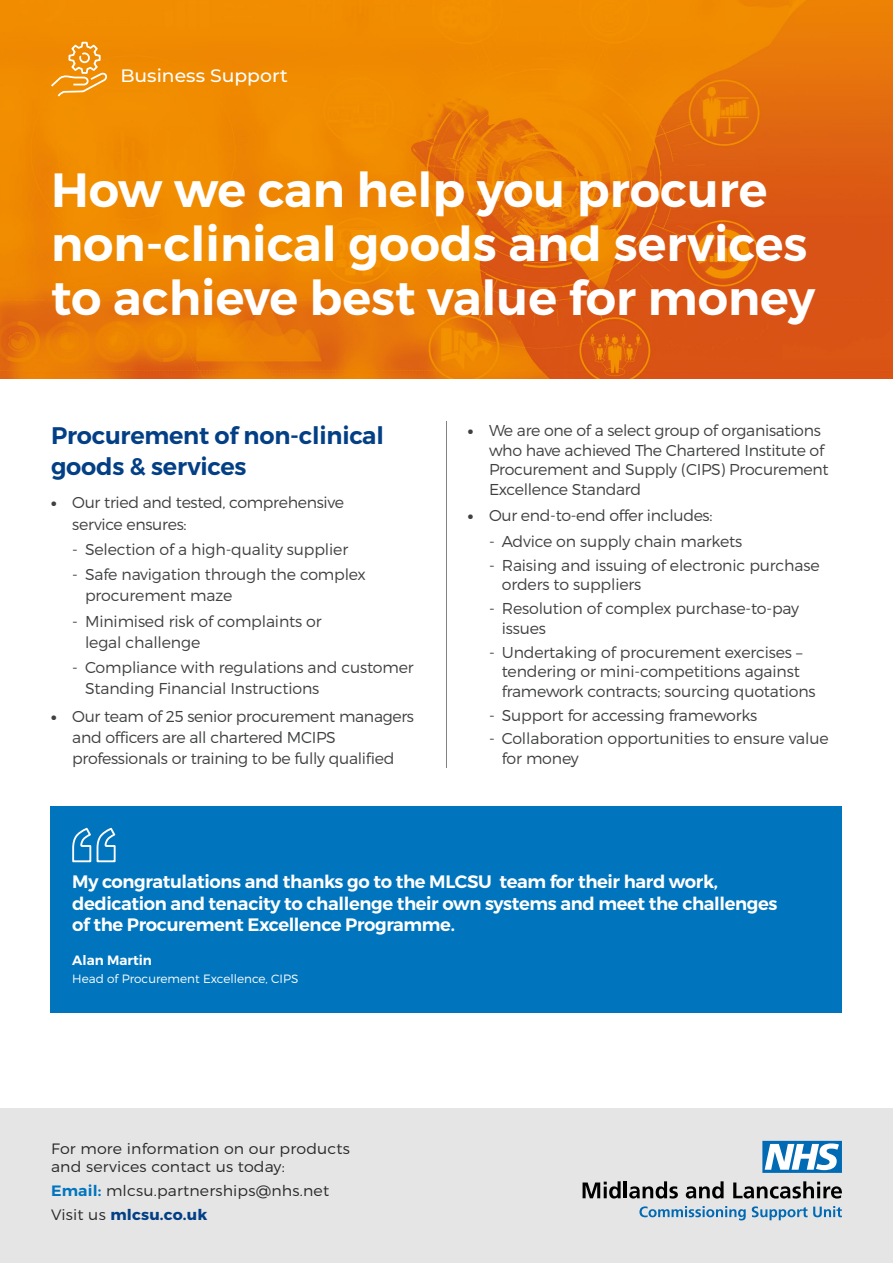
<style>
.page{position:relative;width:893px;height:1263px;background:#fff}
.page>*{position:absolute;margin:0;border:0;box-sizing:border-box;transform-origin:0 0}
.t1{font:600 48px/54px "Montserrat";color:#fff}
.Heading{font:600 24px/30.5px "Montserrat";letter-spacing:-.01em;color:#033f85}
.t2{font:600 18px/21.6px "Montserrat";letter-spacing:-.02em;color:#fff}
.t3{font:500 18px "Montserrat";color:#fff;scale:1.04 1}
.Secondary_Bullets{font:300 15.75px/19.6px "Montserrat";letter-spacing:-.01em;color:#3f4040}
.Secondary_Bullets_La{font:300 15.75px/21.1px "Montserrat";letter-spacing:-.01em;color:#3f4040}
.t4{font:300 15px/18px "Montserrat";letter-spacing:.01em;color:#282929;scale:1.05 1}
.t5{font:700 15px "Montserrat";letter-spacing:.01em;color:#033f85;scale:1.05 1}
.Quote_Name{font:600 13.5px "Montserrat";color:#fff}
.Quote_Organisation{font:300 12px "Montserrat";color:#fff}
.s1{font-weight:900;font-size:15px}
.s2{font-weight:600;color:#0075bd}
.s3{font-weight:300;color:#282929}
</style>
<div class="page">
<img style="left:0;top:0;width:893px;height:378px">
<div style="left:0;top:1108px;width:893px;height:155px;background:#e5e5e6"></div>
<svg style="left:762px;top:1141px;width:80px;height:32px;background:#76afd6"></svg>
<svg style="left:583px;top:1181px;width:38px;height:17px"></svg>
<hr style="left:624px;top:1181px;width:3px;height:17px;background:#000">
<svg style="left:629px;top:1181px;width:49px;height:17px"></svg>
<svg style="left:686px;top:1181px;width:38px;height:17px"></svg>
<svg style="left:733px;top:1181px;width:109px;height:17px"></svg>
<svg style="left:639px;top:1206px;width:107px;height:14px"></svg>
<svg style="left:752px;top:1206px;width:90px;height:14px"></svg>
<svg style="left:49px;top:41px;width:60px;height:57px;background:#f19b26"></svg>
<hr style="left:446px;top:421px;width:1px;height:347px;background:#838384">
<div style="left:51px;top:806px;width:791px;height:207px;background:#0075bd"></div>
<svg style="left:72px;top:827px;width:44px;height:36px"></svg>
<p class="t3" style="left:120px;top:64px;width:162px">Business Support</p>
<p class="t1" style="left:51px;top:163px;width:766px">How we can help you procure non-clinical goods and services to achieve best value for money</p>
<p class="Heading" style="left:51px;top:421px;width:334px">Procurement of non-clinical goods &amp; services</p>
<p class="Secondary_Bullets" style="left:72px;top:492px;width:273px;line-height:21.1px;text-indent:-21px"><span class="s1">•</span> Our tried and tested, comprehensive service ensures:</p>
<p class="Secondary_Bullets" style="left:72px;top:539px;width:277px">- Selection of a high-quality supplier</p>
<p class="Secondary_Bullets" style="left:85px;top:564px;width:282px;line-height:21.1px;text-indent:-13px">- Safe navigation through the complex procurement maze</p>
<p class="Secondary_Bullets" style="left:85px;top:610px;width:238px;line-height:21.1px;text-indent:-13px">- Minimised risk of complaints or legal challenge</p>
<p class="Secondary_Bullets_La" style="left:85px;top:657px;width:330px;text-indent:-13px">- Compliance with regulations and customer<br>Standing Financial Instructions</p>
<p class="Secondary_Bullets" style="left:72px;top:705px;width:343px;line-height:21.1px;text-indent:-21px"><span class="s1">•</span> Our team of 25 senior procurement managers and officers are all chartered MCIPS professionals or training to be fully qualified</p>
<p class="Secondary_Bullets" style="left:489px;top:421px;width:341px;text-indent:-21px"><span class="s1">•</span> We are one of a select group of organisations who have achieved The Chartered Institute of Procurement and Supply (CIPS) Procurement Excellence Standard</p>
<p class="Secondary_Bullets" style="left:468px;top:505px;width:246px"><span class="s1">•</span> Our end-to-end offer includes:</p>
<p class="Secondary_Bullets" style="left:489px;top:531px;width:255px">- Advice on supply chain markets</p>
<p class="Secondary_Bullets" style="left:502px;top:555px;width:319px;text-indent:-13px">- Raising and issuing of electronic purchase orders to suppliers</p>
<p class="Secondary_Bullets" style="left:502px;top:598px;width:299px;text-indent:-13px">- Resolution of complex purchase-to-pay issues</p>
<p class="Secondary_Bullets" style="left:502px;top:642px;width:315px;text-indent:-13px">- Undertaking of procurement exercises – tendering or mini-competitions against framework contracts; sourcing quotations</p>
<p class="Secondary_Bullets" style="left:489px;top:705px;width:270px">- Support for accessing frameworks</p>
<p class="Secondary_Bullets" style="left:502px;top:729px;width:328px;text-indent:-13px">- Collaboration opportunities to ensure value for money</p>
<p class="t2" style="left:72px;top:871px;width:707px">My congratulations and thanks go to the MLCSU team for their hard work, dedication and tenacity to challenge their own systems and meet the challenges of the Procurement Excellence Programme.</p>
<p class="Quote_Name" style="left:72px;top:951px;width:81px">Alan Martin</p>
<p class="Quote_Organisation" style="left:72px;top:971px;width:228px">Head of Procurement Excellence, CIPS</p>
<p class="t4" style="left:51px;top:1139px;width:286px">For more information on our products and services contact us today:</p>
<p class="t4" style="left:51px;top:1181px;width:266px"><span class="s2">Email:</span> mlcsu.partnerships@nhs.net</p>
<p class="t5" style="left:51px;top:1206px;width:150px"><span class="s3">Visit us</span> mlcsu.co.uk</p>
</div>
